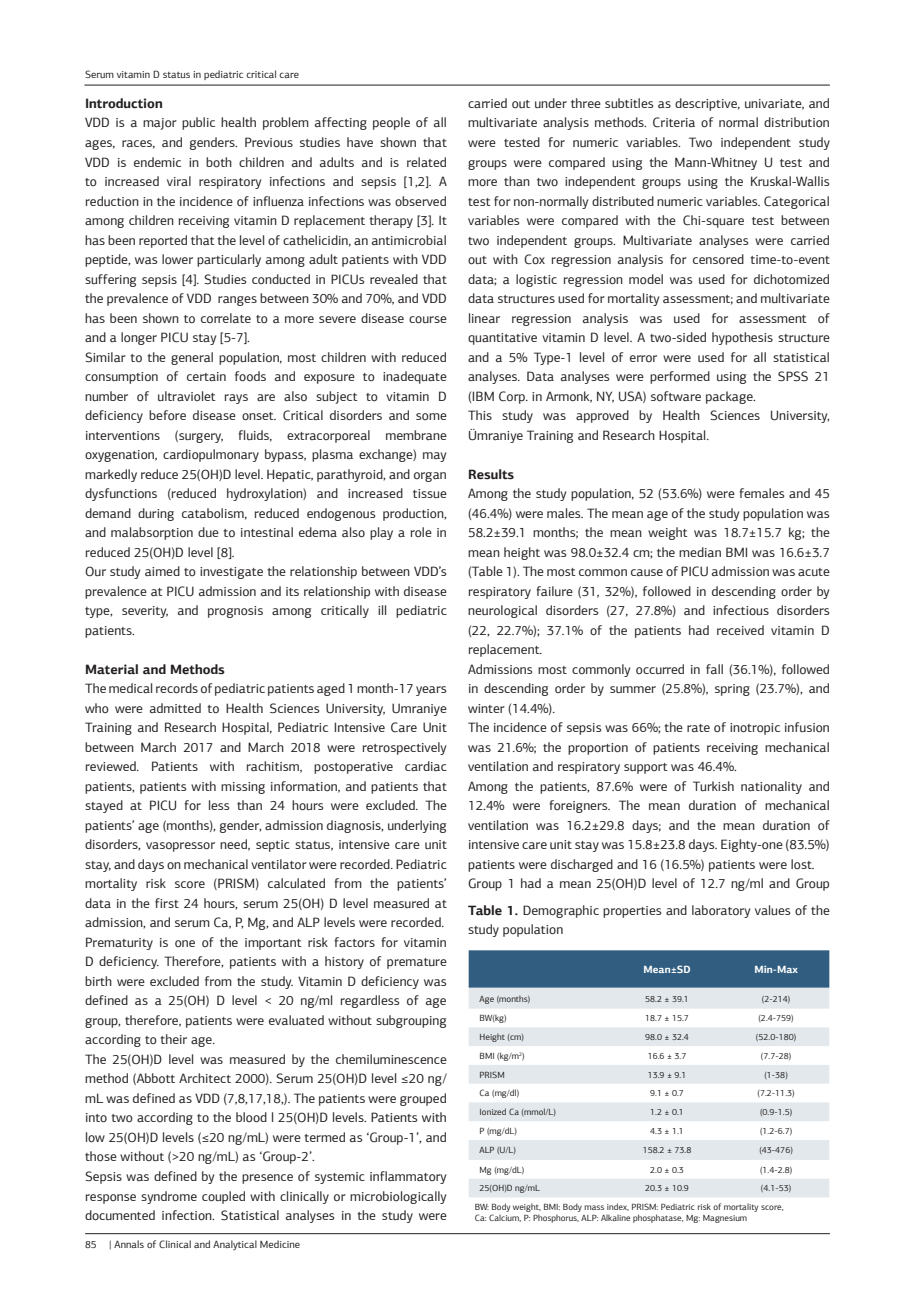
<style>
.page{position:relative;width:915px;height:1306px;background:#fff}
.page>*{position:absolute;margin:0;border:0;box-sizing:border-box;transform-origin:0 0}
.t1{font:13.5px/19.5px "PF Agora Sans Pro";color:#231f20;text-align:justify}
.t2{font:700 13.5px "PF Agora Sans Pro";color:#231f20}
.t3{font:10.5px "PF Agora Sans Pro";color:#231f20}
.t4{font:700 10.5px "PF Agora Sans Pro";color:#fff}
.t5{font:9px "PF Agora Sans Pro";color:#231f20}
.s1{font-weight:700}
</style>
<div class="page">
<hr style="left:85px;top:1233px;width:744px;height:1px;background:#231f20">
<hr style="left:84px;top:85px;width:745px;height:1px;background:#231f20">
<div style="left:468px;top:950px;width:361px;height:37px;background:#315e80"></div>
<svg style="left:468px;top:987px;width:361px;height:210px;fill:#e2e8eb"></svg>
<p class="t3" style="left:85px;top:68px;width:215px">Serum vitamin D status in pediatric critical care</p>
<p class="t2" style="left:85px;top:95px;width:79px">Introduction</p>
<p class="t1" style="left:85px;top:113px;width:363px">VDD is a major public health problem affecting people of all ages, races, and genders. Previous studies have shown that VDD is endemic in both children and adults and is related to increased viral respiratory infections and sepsis [1,2]. A reduction in the incidence of influenza infections was observed among children receiving vitamin D replacement therapy [3]. It has been reported that the level of cathelicidin, an antimicrobial peptide, was lower particularly among adult patients with VDD suffering sepsis [4]. Studies conducted in PICUs revealed that the prevalence of VDD ranges between 30% and 70%, and VDD has been shown to correlate to a more severe disease course and a longer PICU stay [5-7].</p>
<p class="t1" style="left:85px;top:347px;width:363px">Similar to the general population, most children with reduced consumption of certain foods and exposure to inadequate number of ultraviolet rays are also subject to vitamin D deficiency before disease onset. Critical disorders and some interventions (surgery, fluids, extracorporeal membrane oxygenation, cardiopulmonary bypass, plasma exchange) may markedly reduce 25(OH)D level. Hepatic, parathyroid, and organ dysfunctions (reduced hydroxylation) and increased tissue demand during catabolism, reduced endogenous production, and malabsorption due to intestinal edema also play a role in reduced 25(OH)D level [8].</p>
<p class="t1" style="left:85px;top:562px;width:363px">Our study aimed to investigate the relationship between VDD’s prevalence at PICU admission and its relationship with disease type, severity, and prognosis among critically ill pediatric patients.</p>
<p class="t2" style="left:85px;top:660px;width:141px">Material and Methods</p>
<p class="t1" style="left:85px;top:679px;width:363px">The medical records of pediatric patients aged 1 month-17 years who were admitted to Health Sciences University, Umraniye Training and Research Hospital, Pediatric Intensive Care Unit between March 2017 and March 2018 were retrospectively reviewed. Patients with rachitism, postoperative cardiac patients, patients with missing information, and patients that stayed at PICU for less than 24 hours were excluded. The patients’ age (months), gender, admission diagnosis, underlying disorders, vasopressor need, septic status, intensive care unit stay, and days on mechanical ventilator were recorded. Pediatric mortality risk score (PRISM) calculated from the patients’ data in the first 24 hours, serum 25(OH) D level measured at admission, and serum Ca, P, Mg, and ALP levels were recorded.</p>
<p class="t1" style="left:85px;top:932px;width:363px">Prematurity is one of the important risk factors for vitamin D deficiency. Therefore, patients with a history of premature birth were excluded from the study. Vitamin D deficiency was defined as a 25(OH) D level &lt; 20 ng/ml regardless of age group, therefore, patients were evaluated without subgrouping according to their age.</p>
<p class="t1" style="left:85px;top:1049px;width:363px">The 25(OH)D level was measured by the chemiluminescence method (Abbott Architect 2000). Serum 25(OH)D level ≤20 ng/ mL was defined as VDD (7,8,17,18,). The patients were grouped into two according to the blood l 25(OH)D levels. Patients with low 25(OH)D levels (≤20 ng/mL) were termed as ‘Group-1’, and those without (&gt;20 ng/mL) as ‘Group-2’.</p>
<p class="t1" style="left:85px;top:1166px;width:363px">Sepsis was defined by the presence of systemic inflammatory response syndrome coupled with clinically or microbiologically documented infection. Statistical analyses in the study were</p>
<p class="t3" style="left:85px;top:1238px;width:13px">85</p>
<p class="t3" style="left:109px;top:1238px;width:192px">| Annals of Clinical and Analytical Medicine</p>
<p class="t1" style="left:468px;top:94px;width:363px">carried out under three subtitles as descriptive, univariate, and multivariate analysis methods. Criteria of normal distribution were tested for numeric variables. Two independent study groups were compared using the Mann-Whitney U test and more than two independent groups using the Kruskal-Wallis test for non-normally distributed numeric variables. Categorical variables were compared with the Chi-square test between two independent groups. Multivariate analyses were carried out with Cox regression analysis for censored time-to-event data; a logistic regression model was used for dichotomized data structures used for mortality assessment; and multivariate linear regression analysis was used for assessment of quantitative vitamin D level. A two-sided hypothesis structure and a 5% Type-1 level of error were used for all statistical analyses. Data analyses were performed using the SPSS 21 (IBM Corp. in Armonk, NY, USA) software package.</p>
<p class="t1" style="left:468px;top:406px;width:363px">This study was approved by Health Sciences University,<br>Ümraniye Training and Research Hospital.</p>
<p class="t2" style="left:468px;top:465px;width:47px">Results</p>
<p class="t1" style="left:468px;top:484px;width:363px">Among the study population, 52 (53.6%) were females and 45 (46.4%) were males. The mean age of the study population was 58.2±39.1 months; the mean weight was 18.7±15.7 kg; the mean height was 98.0±32.4 cm; the median BMI was 16.6±3.7 (Table 1). The most common cause of PICU admission was acute respiratory failure (31, 32%), followed in descending order by neurological disorders (27, 27.8%) and infectious disorders (22, 22.7%); 37.1% of the patients had received vitamin D replacement.</p>
<p class="t1" style="left:468px;top:659px;width:363px">Admissions most commonly occurred in fall (36.1%), followed in descending order by summer (25.8%), spring (23.7%), and winter (14.4%).</p>
<p class="t1" style="left:468px;top:718px;width:363px">The incidence of sepsis was 66%; the rate of inotropic infusion was 21.6%; the proportion of patients receiving mechanical ventilation and respiratory support was 46.4%.</p>
<p class="t1" style="left:468px;top:776px;width:363px">Among the patients, 87.6% were of Turkish nationality and 12.4% were foreigners. The mean duration of mechanical ventilation was 16.2±29.8 days; and the mean duration of intensive care unit stay was 15.8±23.8 days. Eighty-one (83.5%) patients were discharged and 16 (16.5%) patients were lost.</p>
<p class="t1" style="left:468px;top:874px;width:363px">Group 1 had a mean 25(OH)D level of 12.7 ng/ml and Group</p>
<p class="t1" style="left:468px;top:900px;width:363px"><span class="s1">Table 1.</span> Demographic properties and laboratory values of the study population</p>
<p class="t4" style="left:643px;top:962px;width:49px">Mean±SD</p>
<p class="t4" style="left:754px;top:962px;width:45px">Min-Max</p>
<p class="t5" style="left:479px;top:993px;width:52px">Age (months)</p>
<p class="t5" style="left:645px;top:993px;width:45px">58.2 ± 39.1</p>
<p class="t5" style="left:761px;top:993px;width:30px">(2-214)</p>
<p class="t5" style="left:479px;top:1012px;width:29px">BW(kg)</p>
<p class="t5" style="left:645px;top:1012px;width:45px">18.7 ± 15.7</p>
<p class="t5" style="left:758px;top:1012px;width:37px">(2.4-759)</p>
<p class="t5" style="left:479px;top:1031px;width:46px">Height (cm)</p>
<p class="t5" style="left:645px;top:1031px;width:45px">98.0 ± 32.4</p>
<p class="t5" style="left:755px;top:1031px;width:42px">(52.0-180)</p>
<p class="t5" style="left:479px;top:1050px;width:47px">BMI (kg/m<sup>2</sup>)</p>
<p class="t5" style="left:647px;top:1050px;width:40px">16.6 ± 3.7</p>
<p class="t5" style="left:760px;top:1050px;width:32px">(7.7-28)</p>
<p class="t5" style="left:479px;top:1069px;width:27px">PRISM</p>
<p class="t5" style="left:647px;top:1069px;width:40px">13.9 ± 9.1</p>
<p class="t5" style="left:764px;top:1069px;width:25px">(1-38)</p>
<p class="t5" style="left:479px;top:1087px;width:41px">Ca (mg/dl)</p>
<p class="t5" style="left:650px;top:1087px;width:35px">9.1 ± 0.7</p>
<p class="t5" style="left:757px;top:1087px;width:39px">(7.2-11.3)</p>
<p class="t5" style="left:479px;top:1106px;width:78px">Ionized Ca (mmol/L)</p>
<p class="t5" style="left:650px;top:1106px;width:35px">1.2 ± 0.1</p>
<p class="t5" style="left:759px;top:1106px;width:34px">(0.9-1.5)</p>
<p class="t5" style="left:479px;top:1125px;width:39px">P (mg/dL)</p>
<p class="t5" style="left:650px;top:1125px;width:35px">4.3 ± 1.1</p>
<p class="t5" style="left:759px;top:1125px;width:34px">(1.2-6.7)</p>
<p class="t5" style="left:479px;top:1144px;width:38px">ALP (U/L)</p>
<p class="t5" style="left:642px;top:1144px;width:50px">158.2 ± 73.8</p>
<p class="t5" style="left:759px;top:1144px;width:35px">(43-476)</p>
<p class="t5" style="left:479px;top:1164px;width:46px">Mg (mg/dL)</p>
<p class="t5" style="left:650px;top:1164px;width:35px">2.0 ± 0.3</p>
<p class="t5" style="left:759px;top:1164px;width:34px">(1.4-2.8)</p>
<p class="t5" style="left:479px;top:1182px;width:62px">25(OH)D ng/mL</p>
<p class="t5" style="left:645px;top:1182px;width:45px">20.3 ± 10.9</p>
<p class="t5" style="left:760px;top:1182px;width:32px">(4.1-53)</p>
<p class="t5" style="left:474px;top:1201px;width:310px">BW: Body weight, BMI: Body mass index, PRISM: Pediatric risk of mortality score,</p>
<p class="t5" style="left:474px;top:1212px;width:274px">Ca: Calcium, P: Phosphorus, ALP: Alkaline phosphatase, Mg: Magnesium</p>
</div>
